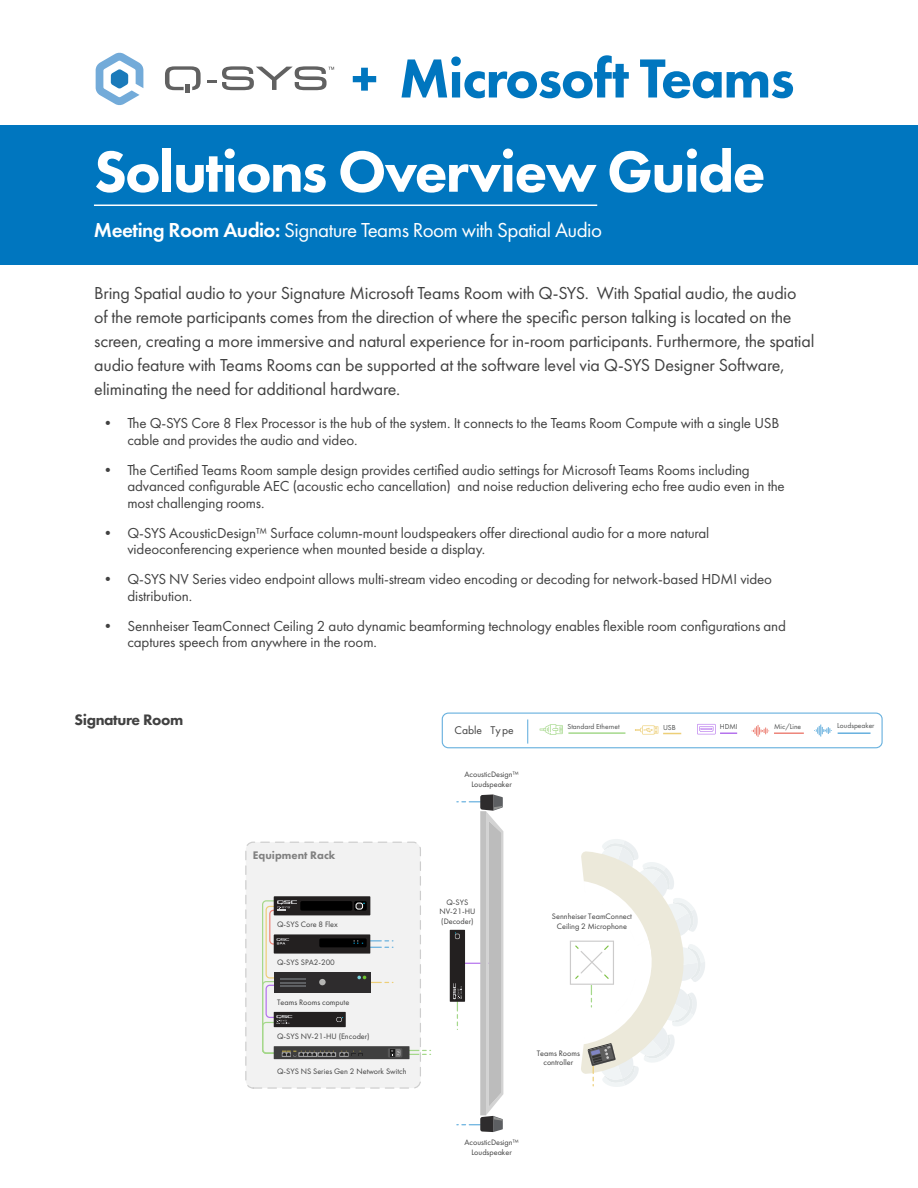
<style>
.page{position:relative;width:918px;height:1188px;background:#fff}
.page>*{position:absolute;margin:0;border:0;box-sizing:border-box;transform-origin:0 0}
.t1{font:800 60px "Futura PT";letter-spacing:-.03em;color:#fff}
.t2{font:800 57px "Futura PT";letter-spacing:-.025em;color:#0076bf}
.t3{font:21px "Futura PT";letter-spacing:-.025em;color:#fff}
.t4{font:18px/24px "Futura PT";letter-spacing:-.01em;color:#414141}
.t5{font:800 15.75px "Futura PT";letter-spacing:-.025em;color:#414141}
.t6{font:15px/16.5px "Futura PT";letter-spacing:-.01em;color:#414141}
.t7{font:11.55px "Futura PT";color:#414141}
.t8{font:800 11.4px "Futura PT";color:#808080}
.t9{font:8.1px/9.8px "Futura PT";color:#404040;text-align:center}
.t10{font:7.5px "Futura PT";color:#4d4f4f}
.s1{font-size:54px}
.s2{font-weight:600}
</style>
<div class="page">
<div style="left:0;top:125px;width:918px;height:140px;background:#0076bf"></div>
<hr style="left:94px;top:205px;width:503px;height:1px;background:#fff">
<div style="left:246px;top:842px;width:174px;height:246px;background:#f2f2f2;border-radius:7px"></div>
<div style="left:245px;top:842px;width:176px;height:247px;border:1px dashed #cecece;border-radius:7px"></div>
<svg style="left:410px;top:1050px;width:21px;height:5px"></svg>
<div style="left:450px;top:930px;width:15px;height:72px;background:#232020"></div>
<svg style="left:453px;top:794px;width:50px;height:338px"></svg>
<div style="left:274px;top:1046px;width:136px;height:13px;background:#3f3f3f"></div>
<svg style="left:388px;top:1048px;width:14px;height:10px"></svg>
<div style="left:274px;top:896px;width:96px;height:19px;background:#232020"></div>
<svg style="left:262px;top:900px;width:139px;height:157px"></svg>
<svg style="left:570px;top:839px;width:135px;height:248px"></svg>
<svg style="left:96px;top:52px;width:47px;height:53px"></svg>
<svg style="left:165px;top:66px;width:36px;height:27px"></svg>
<svg style="left:207px;top:66px;width:127px;height:24px"></svg>
<hr style="left:568px;top:732px;width:57px;height:2px;background:#a5d88b">
<hr style="left:774px;top:732px;width:30px;height:2px;background:#ed857a">
<hr style="left:838px;top:732px;width:33px;height:2px;background:#66b0de">
<svg style="left:814px;top:725px;width:18px;height:12px"></svg>
<svg style="left:751px;top:725px;width:18px;height:12px"></svg>
<svg style="left:697px;top:724px;width:40px;height:10px"></svg>
<svg style="left:635px;top:725px;width:46px;height:10px"></svg>
<svg style="left:540px;top:724px;width:23px;height:11px"></svg>
<div style="left:442px;top:713px;width:441px;height:35px;border:1px solid #66b0de;border-radius:6px"></div>
<svg style="left:527px;top:719px;width:1px;height:25px"></svg>
<h2 class="t2" style="left:351px;top:43px;width:445px"><span class="s1">+</span> Microsoft Teams</h2>
<h1 class="t1" style="left:94px;top:134px;width:673px">Solutions Overview Guide</h1>
<h3 class="t3" style="left:94px;top:218px;width:510px"><span class="s2">Meeting Room Audio:</span> Signature Teams Room with Spatial Audio</h3>
<p class="t4" style="left:94px;top:281px;width:722px">Bring Spatial audio to your Signature Microsoft Teams Room with Q-SYS. With Spatial audio, the audio of the remote participants comes from the direction of where the specific person talking is located on the screen, creating a more immersive and natural experience for in-room participants. Furthermore, the spatial audio feature with Teams Rooms can be supported at the software level via Q-SYS Designer Software, eliminating the need for additional hardware.</p>
<p class="t6" style="left:127px;top:415px;width:654px;text-indent:-27px">• The Q-SYS Core 8 Flex Processor is the hub of the system. It connects to the Teams Room Compute with a single USB cable and provides the audio and video.</p>
<p class="t6" style="left:127px;top:462px;width:659px;text-indent:-27px">• The Certified Teams Room sample design provides certified audio settings for Microsoft Teams Rooms including advanced configurable AEC (acoustic echo cancellation) and noise reduction delivering echo free audio even in the most challenging rooms.</p>
<p class="t6" style="left:127px;top:525px;width:583px;text-indent:-27px">• Q-SYS AcousticDesign™ Surface column-mount loudspeakers offer directional audio for a more natural videoconferencing experience when mounted beside a display.</p>
<p class="t6" style="left:127px;top:571px;width:646px;text-indent:-27px">• Q-SYS NV Series video endpoint allows multi-stream video encoding or decoding for network-based HDMI video distribution.</p>
<p class="t6" style="left:127px;top:618px;width:660px;text-indent:-27px">• Sennheiser TeamConnect Ceiling 2 auto dynamic beamforming technology enables flexible room configurations and captures speech from anywhere in the room.</p>
<p class="t5" style="left:75px;top:709px;width:110px">Signature Room</p>
<p class="t8" style="left:253px;top:848px;width:84px">Equipment Rack</p>
<p class="t9" style="left:277px;top:920px;width:62px">Q-SYS Core 8 Flex</p>
<p class="t9" style="left:277px;top:958px;width:59px">Q-SYS SPA2-200</p>
<p class="t9" style="left:277px;top:997px;width:74px">Teams Rooms compute</p>
<p class="t9" style="left:277px;top:1032px;width:94px">Q-SYS NV-21-HU (Encoder)</p>
<p class="t9" style="left:277px;top:1066px;width:131px">Q-SYS NS Series Gen 2 Network Switch</p>
<p class="t7" style="left:455px;top:723px;width:61px">Cable Type</p>
<p class="t9" style="left:464px;top:769px;width:56px">AcousticDesign™<br>Loudspeaker</p>
<p class="t10" style="left:567px;top:722px;width:54px">Standard Ethernet</p>
<p class="t10" style="left:663px;top:723px;width:14px">USB</p>
<p class="t10" style="left:720px;top:722px;width:20px">HDMI</p>
<p class="t10" style="left:774px;top:722px;width:29px">Mic/Line</p>
<p class="t10" style="left:837px;top:721px;width:39px">Loudspeaker</p>
<p class="t9" style="left:439px;top:897px;width:37px">Q-SYS<br>NV-21-HU (Decoder)</p>
<p class="t9" style="left:552px;top:911px;width:82px">Sennheiser TeamConnect<br>Ceiling 2 Microphone</p>
<p class="t9" style="left:537px;top:1048px;width:45px">Teams Rooms controller</p>
<p class="t9" style="left:464px;top:1137px;width:56px">AcousticDesign™<br>Loudspeaker</p>
</div>
